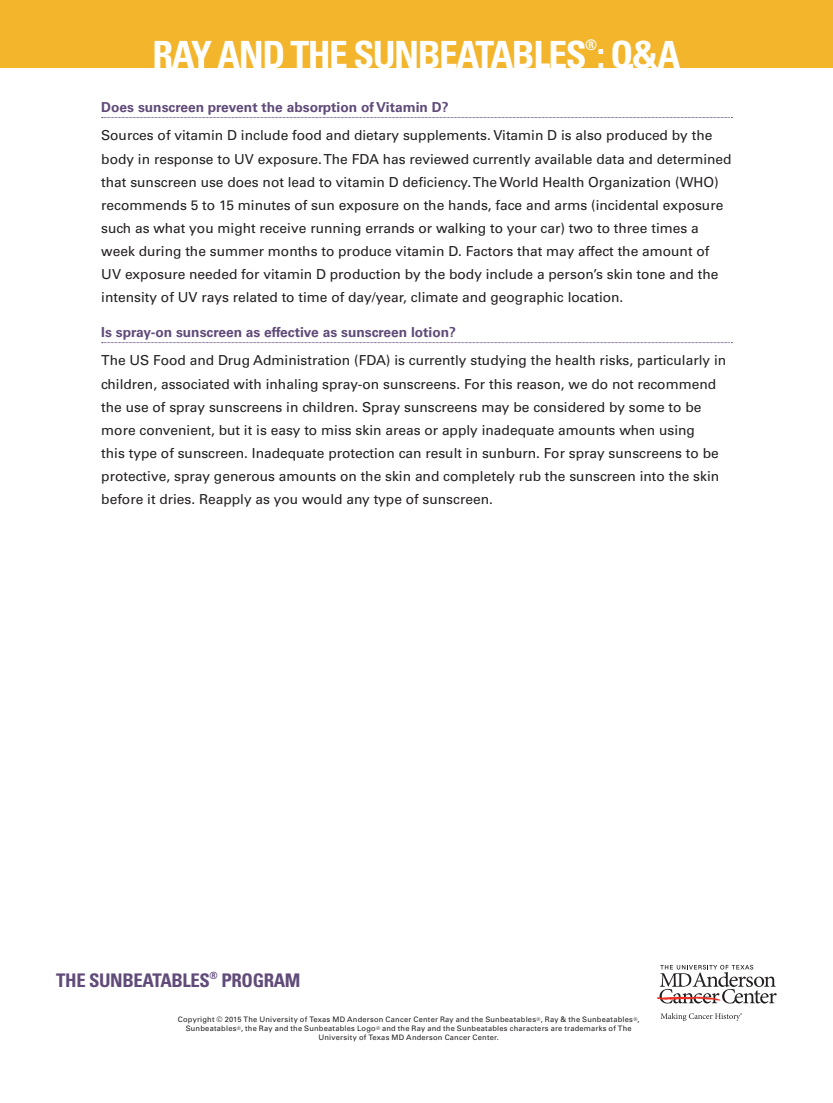
<style>
.page{position:relative;width:833px;height:1103px;background:#fff}
.page>*{position:absolute;margin:0;border:0;box-sizing:border-box;transform-origin:0 0}
.t1{font:700 condensed 37.5px "Univers";letter-spacing:-.04em;color:#fff}
.t2{font:700 condensed 18.75px "Univers";letter-spacing:-.02em;color:#604b79}
.t3{font:700 condensed 14.62px "Univers";color:#fff}
.t4{font:13.75px/23.1px "Univers";color:#231f20}
.t5{font:700 13.75px "Univers";color:#604b79}
.t6{font:7.5px/9px "Univers";letter-spacing:.025em;color:#231f20;text-align:center}
</style>
<div class="page">
<svg style="left:657px;top:964px;width:119px;height:39px"></svg>
<svg style="left:660px;top:1013px;width:82px;height:8px"></svg>
<div style="left:0;top:0;width:832px;height:68px;background:#f2b52c"></div>
<svg style="left:102px;top:117px;width:630px;height:1px"></svg>
<svg style="left:102px;top:342px;width:630px;height:1px"></svg>
<p class="t3" style="left:585px;top:36px;width:14px">®</p>
<h1 class="t1" style="left:152px;top:32px;width:529px">RAY AND THE SUNBEATABLES : Q&amp;A</h1>
<p class="t5" style="left:101px;top:99px;width:349px">Does sunscreen prevent the absorption of Vitamin D?</p>
<p class="t4" style="left:101px;top:124px;width:631px">Sources of vitamin D include food and dietary supplements. Vitamin D is also produced by the body in response to UV exposure. The FDA has reviewed currently available data and determined that sunscreen use does not lead to vitamin D deficiency. The World Health Organization (WHO) recommends 5 to 15 minutes of sun exposure on the hands, face and arms (incidental exposure such as what you might receive running errands or walking to your car) two to three times a week during the summer months to produce vitamin D. Factors that may affect the amount of UV exposure needed for vitamin D production by the body include a person’s skin tone and the intensity of UV rays related to time of day/year, climate and geographic location.</p>
<p class="t5" style="left:101px;top:324px;width:356px">Is spray-on sunscreen as effective as sunscreen lotion?</p>
<p class="t4" style="left:101px;top:349px;width:626px">The US Food and Drug Administration (FDA) is currently studying the health risks, particularly in children, associated with inhaling spray-on sunscreens. For this reason, we do not recommend the use of spray sunscreens in children. Spray sunscreens may be considered by some to be more convenient, but it is easy to miss skin areas or apply inadequate amounts when using<br>this type of sunscreen. Inadequate protection can result in sunburn. For spray sunscreens to be protective, spray generous amounts on the skin and completely rub the sunscreen into the skin before it dries. Reapply as you would any type of sunscreen.</p>
<h2 class="t2" style="left:56px;top:968px;width:246px">THE SUNBEATABLES<sup>®</sup> PROGRAM</h2>
<p class="t6" style="left:178px;top:1015px;width:463px">Copyright © 2015 The University of Texas MD Anderson Cancer Center Ray and the Sunbeatables<sup>®</sup>, Ray &amp; the Sunbeatables<sup>®</sup>,<br>Sunbeatables<sup>®</sup>, the Ray and the Sunbeatables Logo<sup>®</sup> and the Ray and the Sunbeatables characters are trademarks of The<br>University of Texas MD Anderson Cancer Center.</p>
</div>
